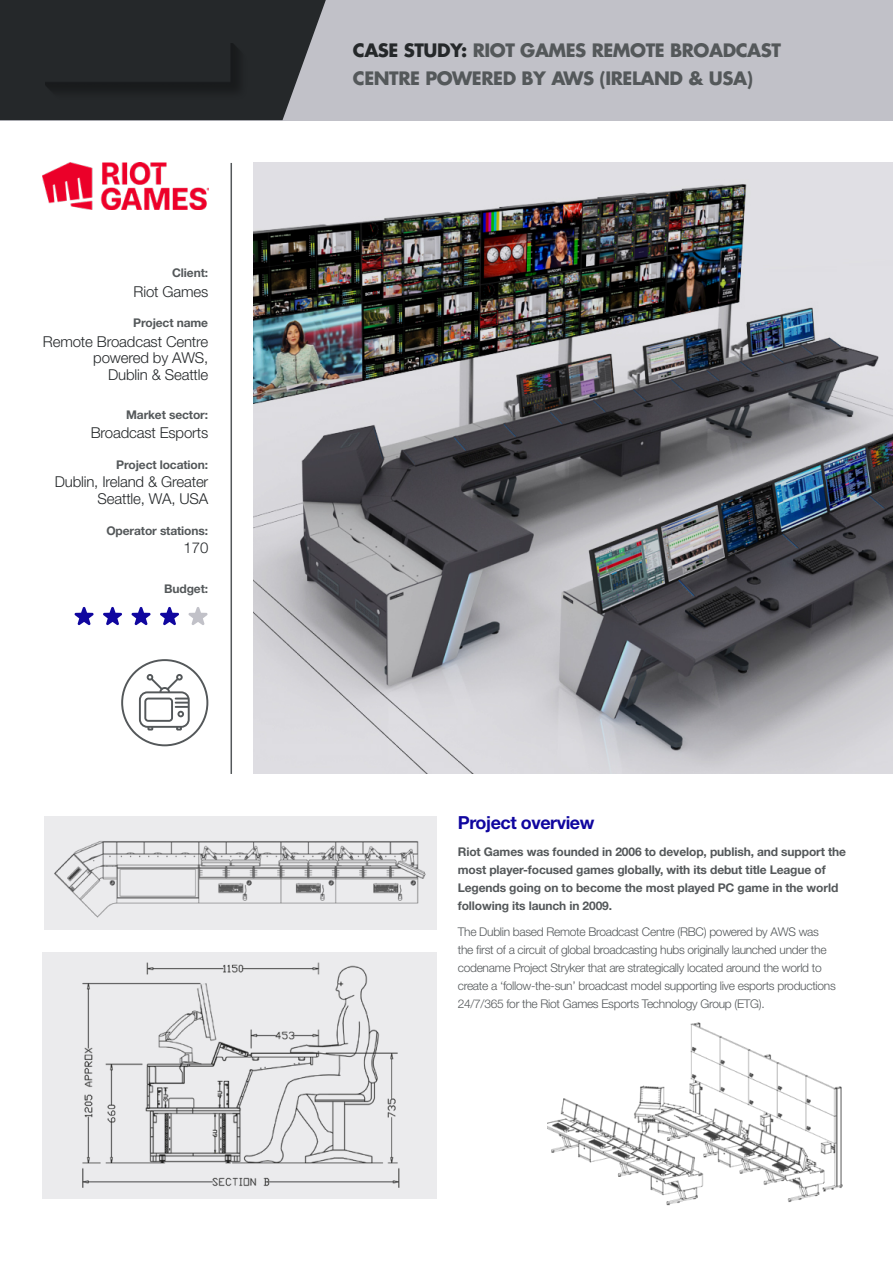
<style>
.page{position:relative;width:893px;height:1263px;background:#fff}
.page>*{position:absolute;margin:0;border:0;box-sizing:border-box;transform-origin:0 0}
.t1{font:700 18px/28.5px "Futura LT";letter-spacing:-.025em;color:#54585a}
.t2{font:700 18px "Helvetica Neue LT Std";letter-spacing:-.025em;color:#10069f}
.t3{font:300 15px/16.5px "Helvetica Neue LT Std";letter-spacing:-.01em;color:#25282a;text-align:right}
.t4{font:300 12px/18px "Helvetica Neue LT Std";letter-spacing:-.025em;color:#54585a}
.t5{font:700 12px/18px "Helvetica Neue LT Std";letter-spacing:-.01em;color:#54585a}
.s1{color:#25282a}
</style>
<div class="page">
<div style="left:0;top:0;width:893px;height:120px;background:#c1c1c8"></div>
<svg style="left:0;top:0;width:326px;height:120px;background:#333638"></svg>
<img style="left:46px;top:43px;width:202px;height:57px">
<img style="left:43px;top:163px;width:165px;height:46px">
<hr style="left:231px;top:163px;width:1px;height:611px;background:#54585a">
<img style="left:253px;top:162px;width:640px;height:612px">
<img style="left:547px;top:1022px;width:296px;height:184px">
<div style="left:69px;top:952px;width:368px;height:247px;background:#ebebed"></div>
<img style="left:82px;top:962px;width:318px;height:225px">
<div style="left:43px;top:952px;width:31px;height:247px;background:#ebebed"></div>
<div style="left:44px;top:816px;width:393px;height:114px;background:#ebebed"></div>
<img style="left:54px;top:841px;width:372px;height:77px">
<svg style="left:188px;top:607px;width:20px;height:18px"></svg>
<svg style="left:160px;top:607px;width:19px;height:19px"></svg>
<svg style="left:103px;top:607px;width:19px;height:19px"></svg>
<svg style="left:131px;top:607px;width:20px;height:18px"></svg>
<svg style="left:74px;top:607px;width:20px;height:19px"></svg>
<svg style="left:121px;top:659px;width:87px;height:87px"></svg>
<p class="t5" style="left:172px;top:264px;width:37px">Client:</p>
<p class="t3" style="left:134px;top:283px;width:76px">Riot Games</p>
<p class="t3" style="left:43px;top:333px;width:167px">Remote Broadcast Centre powered by AWS,<br>Dublin &amp; Seattle</p>
<p class="t5" style="left:133px;top:314px;width:76px">Project name</p>
<p class="t5" style="left:126px;top:405px;width:83px">Market sector:</p>
<p class="t3" style="left:91px;top:424px;width:119px">Broadcast Esports</p>
<p class="t3" style="left:55px;top:473px;width:155px">Dublin, Ireland &amp; Greater<br>Seattle, WA, USA</p>
<p class="t3" style="left:184px;top:539px;width:26px">170</p>
<p class="t5" style="left:116px;top:455px;width:93px">Project location:</p>
<p class="t5" style="left:106px;top:522px;width:103px">Operator stations:</p>
<p class="t5" style="left:164px;top:580px;width:45px">Budget:</p>
<h1 class="t1" style="left:353px;top:36px;width:430px"><span class="s1">CASE STUDY:</span> RIOT GAMES REMOTE BROADCAST<br>CENTRE POWERED BY AWS (IRELAND &amp; USA)</h1>
<h1 class="t2" style="left:458px;top:812px;width:138px">Project overview</h1>
<p class="t5" style="left:458px;top:842px;width:390px">Riot Games was founded in 2006 to develop, publish, and support the most player-focused games globally, with its debut title League of Legends going on to become the most played PC game in the world following its launch in 2009.</p>
<p class="t4" style="left:458px;top:923px;width:379px">The Dublin based Remote Broadcast Centre (RBC) powered by AWS was the first of a circuit of global broadcasting hubs originally launched under the codename Project Stryker that are strategically located around the world to create a ‘follow-the-sun’ broadcast model supporting live esports productions 24/7/365 for the Riot Games Esports Technology Group (ETG).</p>
</div>
